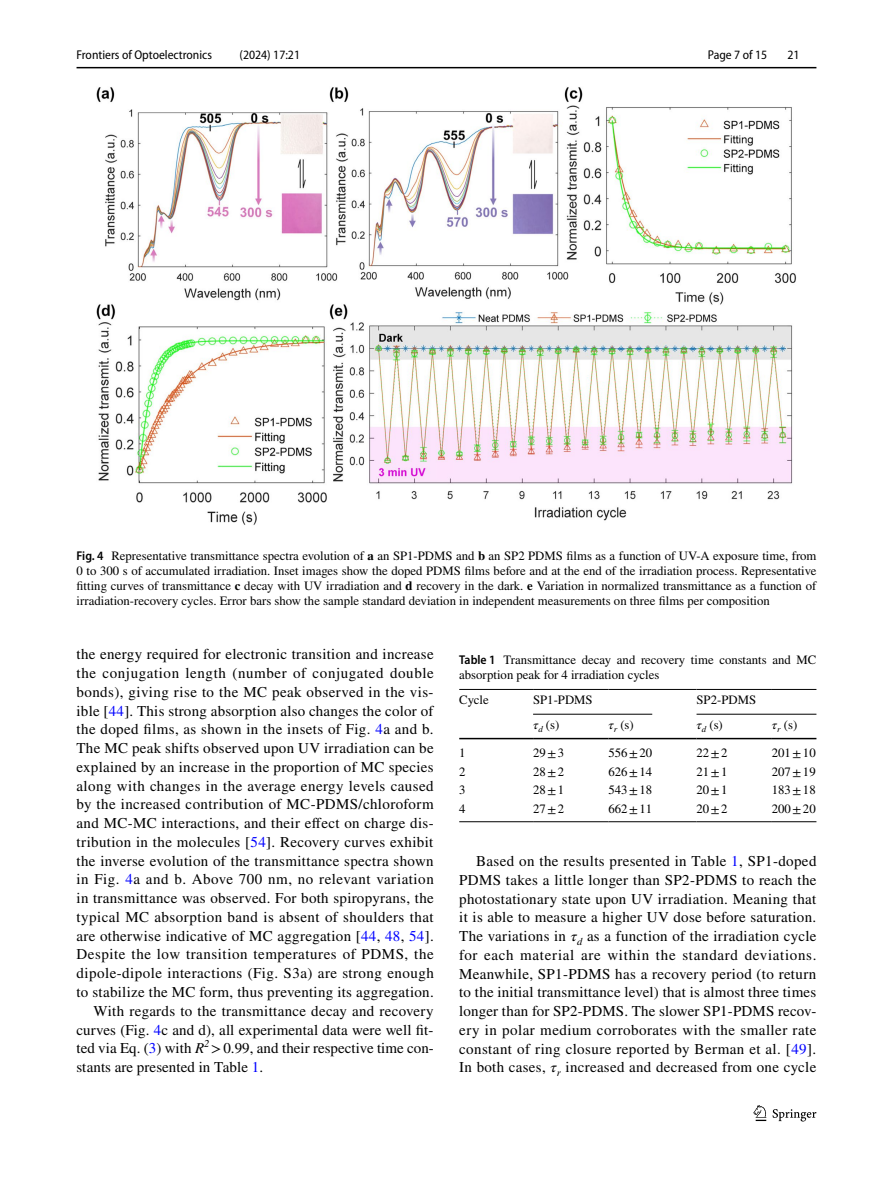
<style>
.page{position:relative;width:893px;height:1187px;background:#fff}
.page>*{position:absolute;margin:0;border:0;box-sizing:border-box;transform-origin:0 0}
.t1{font:15px/18.8px "STIX";letter-spacing:.02em;color:#000;text-align:justify}
.t2{font:15px "STIX";color:#000}
.t3{font:15px "STIX";letter-spacing:.04em;color:#000}
.t4{font:12.75px/15px "STIX";color:#000;text-align:justify}
.t5{font:semi-condensed 12.75px "Myriad Pro";color:#000}
.s1{font-family:"Myriad Pro";font-weight:600;font-stretch:semi-condensed}
.s2{font-weight:700}
.s3{color:#00f}
.s4{font-style:italic}
</style>
<div class="page">
<hr style="left:77px;top:67px;width:739px;height:1px;background:#000">
<svg style="left:753px;top:1105px;width:13px;height:15px"></svg>
<svg style="left:773px;top:1109px;width:43px;height:12px"></svg>
<img style="left:96px;top:87px;width:700px;height:438px">
<hr style="left:459px;top:689px;width:74px;height:1px;background:#000">
<hr style="left:459px;top:737px;width:74px;height:2px;background:#000">
<hr style="left:533px;top:689px;width:75px;height:1px;background:#000">
<hr style="left:608px;top:689px;width:88px;height:1px;background:#000">
<hr style="left:696px;top:689px;width:76px;height:1px;background:#000">
<hr style="left:772px;top:689px;width:44px;height:1px;background:#000">
<hr style="left:533px;top:737px;width:75px;height:2px;background:#000">
<hr style="left:608px;top:737px;width:88px;height:2px;background:#000">
<hr style="left:696px;top:737px;width:76px;height:2px;background:#000">
<hr style="left:772px;top:737px;width:44px;height:2px;background:#000">
<hr style="left:459px;top:821px;width:74px;height:1px;background:#000">
<hr style="left:533px;top:821px;width:75px;height:1px;background:#000">
<hr style="left:608px;top:821px;width:88px;height:1px;background:#000">
<hr style="left:696px;top:821px;width:76px;height:1px;background:#000">
<hr style="left:772px;top:821px;width:44px;height:1px;background:#000">
<hr style="left:533px;top:713px;width:119px;height:1px;background:#000">
<hr style="left:696px;top:713px;width:120px;height:1px;background:#000">
<p class="t5" style="left:77px;top:48px;width:137px">Frontiers of Optoelectronics</p>
<p class="t5" style="left:240px;top:48px;width:62px">(2024) 17:21</p>
<p class="t5" style="left:708px;top:48px;width:61px">Page 7 of 15</p>
<p class="t5" style="left:787px;top:48px;width:14px">21</p>
<p class="t4" style="left:77px;top:549px;width:741px"><span class="s1">Fig. 4</span> Representative transmittance spectra evolution of <span class="s2">a</span> an SP1-PDMS and <span class="s2">b</span> an SP2 PDMS films as a function of UV-A exposure time, from 0 to 300 s of accumulated irradiation. Inset images show the doped PDMS films before and at the end of the irradiation process. Representative fitting curves of transmittance <span class="s2">c</span> decay with UV irradiation and <span class="s2">d</span> recovery in the dark. <span class="s2">e</span> Variation in normalized transmittance as a function of irradiation-recovery cycles. Error bars show the sample standard deviation in independent measurements on three films per composition</p>
<p class="t1" style="left:77px;top:646px;width:359px">the energy required for electronic transition and increase</p>
<p class="t3" style="left:77px;top:662px;width:359px">the conjugation length (number of conjugated double</p>
<p class="t1" style="left:77px;top:683px;width:359px">bonds), giving rise to the MC peak observed in the vis-</p>
<p class="t1" style="left:77px;top:702px;width:358px">ible [<span class="s3">44</span>]. This strong absorption also changes the color of</p>
<p class="t1" style="left:77px;top:721px;width:359px">the doped films, as shown in the insets of Fig. <span class="s3">4</span>a and b.</p>
<p class="t1" style="left:77px;top:739px;width:359px">The MC peak shifts observed upon UV irradiation can be</p>
<p class="t1" style="left:77px;top:758px;width:359px">explained by an increase in the proportion of MC species</p>
<p class="t1" style="left:77px;top:777px;width:359px">along with changes in the average energy levels caused</p>
<p class="t1" style="left:77px;top:796px;width:359px">by the increased contribution of MC-PDMS/chloroform</p>
<p class="t1" style="left:77px;top:814px;width:359px">and MC-MC interactions, and their effect on charge dis-</p>
<p class="t1" style="left:77px;top:833px;width:358px">tribution in the molecules [<span class="s3">54</span>]. Recovery curves exhibit</p>
<p class="t1" style="left:77px;top:852px;width:359px">the inverse evolution of the transmittance spectra shown</p>
<p class="t1" style="left:77px;top:871px;width:359px">in Fig. <span class="s3">4</span>a and b. Above 700 nm, no relevant variation</p>
<p class="t1" style="left:77px;top:889px;width:359px">in transmittance was observed. For both spiropyrans, the</p>
<p class="t1" style="left:77px;top:908px;width:359px">typical MC absorption band is absent of shoulders that</p>
<p class="t1" style="left:77px;top:927px;width:359px">are otherwise indicative of MC aggregation [<span class="s3">44</span>, <span class="s3">48</span>, <span class="s3">54</span>].</p>
<p class="t1" style="left:77px;top:946px;width:359px">Despite the low transition temperatures of PDMS, the</p>
<p class="t1" style="left:77px;top:964px;width:359px">dipole-dipole interactions (Fig. S3a) are strong enough</p>
<p class="t1" style="left:77px;top:983px;width:359px">to stabilize the MC form, thus preventing its aggregation.</p>
<p class="t1" style="left:94px;top:1002px;width:342px">With regards to the transmittance decay and recovery</p>
<p class="t1" style="left:77px;top:1021px;width:358px">curves (Fig. <span class="s3">4</span>c and d), all experimental data were well fit-</p>
<p class="t2" style="left:77px;top:1037px;width:359px">ted via Eq. (<span class="s3">3</span>) with <span class="s4">R</span><sup>2</sup> &gt;0.99, and their respective time con-</p>
<p class="t1" style="left:77px;top:1058px;width:188px">stants are presented in Table <span class="s3">1</span>.</p>
<p class="t4" style="left:459px;top:653px;width:359px"><span class="s1">Table 1</span> Transmittance decay and recovery time constants and MC absorption peak for 4 irradiation cycles</p>
<p class="t4" style="left:459px;top:693px;width:31px">Cycle</p>
<p class="t4" style="left:533px;top:693px;width:61px">SP1-PDMS</p>
<p class="t4" style="left:696px;top:693px;width:61px">SP2-PDMS</p>
<p class="t4" style="left:533px;top:717px;width:28px"><span class="s4">τ</span><sub>d</sub> (s)</p>
<p class="t4" style="left:608px;top:717px;width:27px"><span class="s4">τ</span><sub>r</sub> (s)</p>
<p class="t4" style="left:696px;top:717px;width:28px"><span class="s4">τ</span><sub>d</sub> (s)</p>
<p class="t4" style="left:772px;top:717px;width:27px"><span class="s4">τ</span><sub>r</sub> (s)</p>
<p class="t4" style="left:459px;top:746px;width:8px">1</p>
<p class="t4" style="left:533px;top:746px;width:33px">29±3</p>
<p class="t4" style="left:608px;top:746px;width:45px">556±20</p>
<p class="t4" style="left:696px;top:746px;width:33px">22±2</p>
<p class="t4" style="left:772px;top:746px;width:45px">201±10</p>
<p class="t4" style="left:459px;top:764px;width:8px">2</p>
<p class="t4" style="left:533px;top:764px;width:33px">28±2</p>
<p class="t4" style="left:608px;top:764px;width:45px">626±14</p>
<p class="t4" style="left:696px;top:764px;width:33px">21±1</p>
<p class="t4" style="left:772px;top:764px;width:45px">207±19</p>
<p class="t4" style="left:459px;top:783px;width:8px">3</p>
<p class="t4" style="left:533px;top:783px;width:33px">28±1</p>
<p class="t4" style="left:608px;top:783px;width:45px">543±18</p>
<p class="t4" style="left:696px;top:783px;width:33px">20±1</p>
<p class="t4" style="left:772px;top:783px;width:45px">183±18</p>
<p class="t4" style="left:459px;top:802px;width:8px">4</p>
<p class="t4" style="left:533px;top:802px;width:33px">27±2</p>
<p class="t4" style="left:608px;top:802px;width:45px">662±11</p>
<p class="t4" style="left:696px;top:802px;width:33px">20±2</p>
<p class="t4" style="left:772px;top:802px;width:45px">200±20</p>
<p class="t1" style="left:459px;top:852px;width:359px;text-indent:17px">Based on the results presented in Table <span class="s3">1</span>, SP1-doped PDMS takes a little longer than SP2-PDMS to reach the photostationary state upon UV irradiation. Meaning that it is able to measure a higher UV dose before saturation.<br>The variations in <span class="s4">τ</span><sub>d</sub> as a function of the irradiation cycle for each material are within the standard deviations.<br>Meanwhile, SP1-PDMS has a recovery period (to return to the initial transmittance level) that is almost three times longer than for SP2-PDMS. The slower SP1-PDMS recov&shy;ery in polar medium corroborates with the smaller rate constant of ring closure reported by Berman et al. [<span class="s3">49</span>].<br>In both cases, <span class="s4">τ</span><sub>r</sub> increased and decreased from one cycle</p>
</div>
